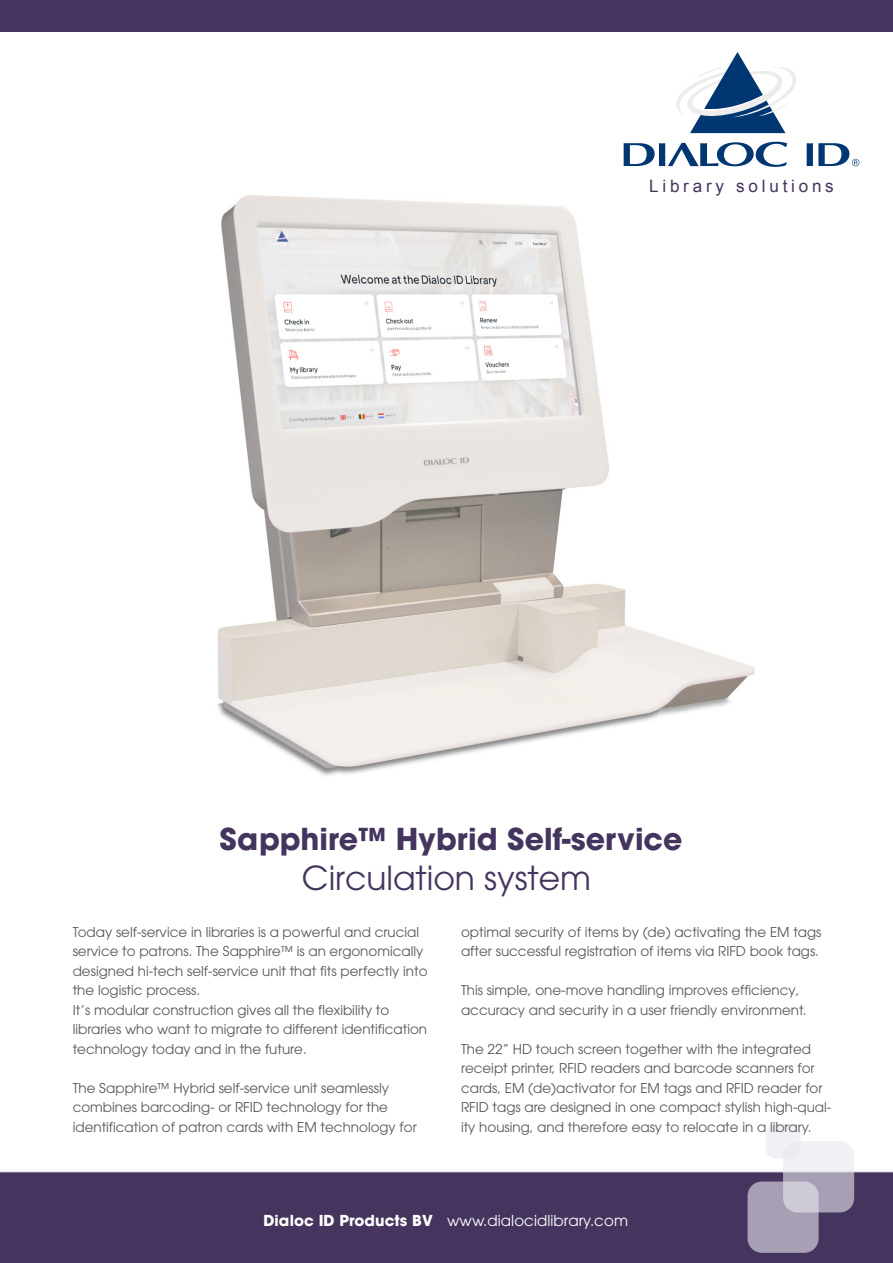
<style>
.page{position:relative;width:893px;height:1263px;background:#fff}
.page>*{position:absolute;margin:0;border:0;box-sizing:border-box;transform-origin:0 0}
.t1{font:33px "ITC Avant Garde Pro";color:#44345e}
.t2{font:700 30px "ITC Avant Garde Pro";color:#44345e}
.Subkop_Voorkant{font:17.1px "Arial";letter-spacing:.22em;color:#44345e}
.t3{font:15px "ITC Avant Garde Pro";letter-spacing:.005em;color:#fff}
.t4{font:13.5px/19.5px "ITC Avant Garde Pro";color:#575756}
.s1{font-weight:700}
</style>
<div class="page">
<div style="left:0;top:1172px;width:893px;height:91px;background:#44345e"></div>
<svg style="left:783px;top:1141px;width:71px;height:71px;fill:#efeff3"></svg>
<svg style="left:747px;top:1181px;width:72px;height:72px;background:#ada6ba"></svg>
<div style="left:766px;top:1124px;width:34px;height:35px;background:#f1f1f5;border-radius:10px"></div>
<div style="left:0;top:0;width:893px;height:32px;background:#44345e"></div>
<hr style="left:0;top:1171px;width:893px;height:1px;background:#e9e7ee">
<img style="left:217px;top:195px;width:538px;height:581px">
<svg style="left:624px;top:142px;width:163px;height:25px"></svg>
<svg style="left:676px;top:52px;width:120px;height:81px"></svg>
<svg style="left:807px;top:143px;width:52px;height:23px"></svg>
<p class="Subkop_Voorkant" style="left:649px;top:174px;width:186px">Library solutions</p>
<p class="t2" style="left:220px;top:819px;width:464px">Sapphire™ Hybrid Self-service</p>
<p class="t1" style="left:302px;top:857px;width:291px">Circulation system</p>
<p class="t4" style="left:73px;top:922px;width:356px">Today self-service in libraries is a powerful and crucial service to patrons. The Sapphire™ is an ergonomically designed hi-tech self-service unit that fits perfectly into the logistic process.</p>
<p class="t4" style="left:73px;top:1000px;width:356px">It’s modular construction gives all the flexibility to libraries who want to migrate to different identification technology today and in the future.</p>
<p class="t4" style="left:73px;top:1078px;width:345px">The Sapphire™ Hybrid self-service unit seamlessly combines barcoding- or RFID technology for the identification of patron cards with EM technology for</p>
<p class="t4" style="left:461px;top:922px;width:362px">optimal security of items by (de) activating the EM tags after successful registration of items via RIFD book tags.</p>
<p class="t4" style="left:461px;top:980px;width:347px">This simple, one-move handling improves efficiency, accuracy and security in a user friendly environment.</p>
<p class="t4" style="left:461px;top:1039px;width:372px">The 22” HD touch screen together with the integrated receipt printer, RFID readers and barcode scanners for cards, EM (de)activator for EM tags and RFID reader for RFID tags are designed in one compact stylish high-qual&shy;ity housing, and therefore easy to relocate in a library.</p>
<p class="t3" style="left:263px;top:1211px;width:366px"><span class="s1">Dialoc ID Products BV</span> www.dialocidlibrary.com</p>
</div>
